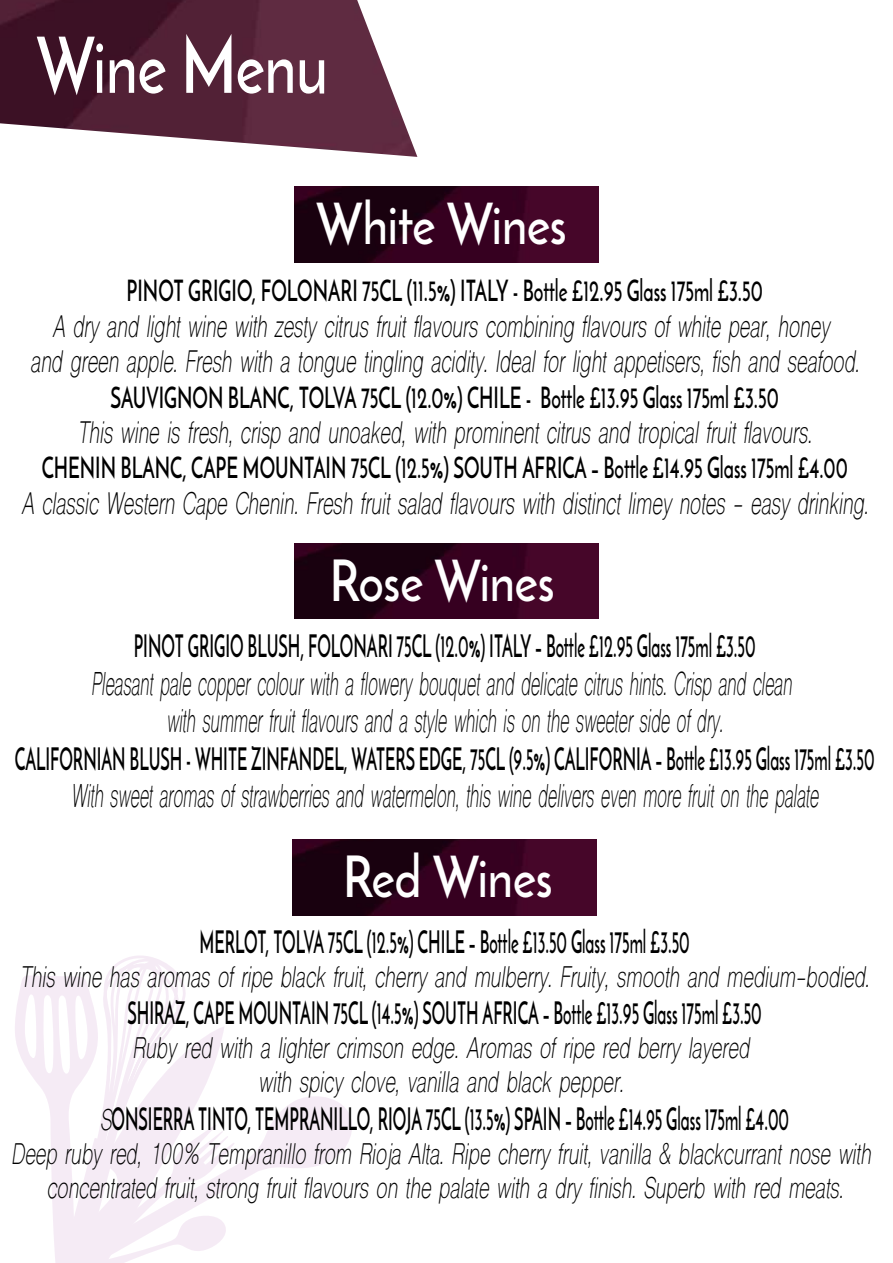
<style>
.page{position:relative;width:893px;height:1263px;background:#fff}
.page>*{position:absolute;margin:0;border:0;box-sizing:border-box;transform-origin:0 0}
.t1{font:77.85px "Reem Kufi";color:#fff;scale:.8 1}
.t2{font:57.3px "Reem Kufi";color:#fff;scale:.86 1}
.t3{font:31.2px "Reem Kufi";color:#000;scale:.53 1}
.t4{font:italic 31.2px/37.5px "Shree Dev 0714";color:#000;text-align:center;scale:.53 1}
.t5{font:italic 29.4px/35.4px "Shree Dev 0714";color:#000;text-align:center;scale:.64 1}
.t6{font:29.4px "Reem Kufi";color:#000;scale:.64 1}
.t7{font:italic 28.2px/33.9px "Shree Dev 0714";color:#000;text-align:center;scale:.67 1}
.s1{font-family:"Shree Dev 0714";font-style:italic;font-size:28.2px}
</style>
<div class="page">
<svg style="left:235px;top:1096px;width:117px;height:88px;fill:#f5ebf5"></svg>
<svg style="left:15px;top:956px;width:220px;height:307px"></svg>
<img style="left:0;top:0;width:417px;height:157px">
<img style="left:295px;top:187px;width:303px;height:76px">
<img style="left:295px;top:543px;width:303px;height:76px">
<img style="left:293px;top:840px;width:303px;height:75px">
<h1 class="t1" style="left:36px;top:14px;width:366px">Wine Menu</h1>
<h2 class="t2" style="left:316px;top:186px;width:293px">White Wines</h2>
<p class="t6" style="left:127px;top:271px;width:996px">PINOT GRIGIO, FOLONARI 75CL (11.5%) ITALY - Bottle £12.95 Glass 175ml £3.50</p>
<p class="t5" style="left:30px;top:309px;width:1297px">A dry and light wine with zesty citrus fruit flavours combining flavours of white pear, honey<br>and green apple. Fresh with a tongue tingling acidity. Ideal for light appetisers, fish and seafood.</p>
<p class="t6" style="left:111px;top:378px;width:1045px">SAUVIGNON BLANC, TOLVA 75CL (12.0%) CHILE - Bottle £13.95 Glass 175ml £3.50</p>
<p class="t5" style="left:78px;top:415px;width:1148px">This wine is fresh, crisp and unoaked, with prominent citrus and tropical fruit flavours.</p>
<p class="t6" style="left:42px;top:448px;width:1261px">CHENIN BLANC, CAPE MOUNTAIN 75CL (12.5%) SOUTH AFRICA – Bottle £14.95 Glass 175ml £4.00</p>
<p class="t5" style="left:21px;top:486px;width:1324px">A classic Western Cape Chenin. Fresh fruit salad flavours with distinct limey notes - easy drinking.</p>
<h2 class="t2" style="left:330px;top:542px;width:263px">Rose Wines</h2>
<p class="t3" style="left:134px;top:626px;width:1175px">PINOT GRIGIO BLUSH, FOLONARI 75CL (12.0%) ITALY – Bottle £12.95 Glass 175ml £3.50</p>
<p class="t4" style="left:91px;top:666px;width:1323px">Pleasant pale copper colour with a flowery bouquet and delicate citrus hints. Crisp and clean with summer fruit flavours and a style which is on the sweeter side of dry.</p>
<p class="t3" style="left:15px;top:738px;width:1624px">CALIFORNIAN BLUSH - WHITE ZINFANDEL, WATERS EDGE, 75CL (9.5%) CALIFORNIA – Bottle £13.95 Glass 175ml £3.50</p>
<p class="t4" style="left:71px;top:778px;width:1411px">With sweet aromas of strawberries and watermelon, this wine delivers even more fruit on the palate</p>
<h2 class="t2" style="left:343px;top:839px;width:245px">Red Wines</h2>
<p class="t3" style="left:200px;top:921px;width:926px">MERLOT, TOLVA 75CL (12.5%) CHILE – Bottle £13.50 Glass 175ml £3.50</p>
<p class="t7" style="left:20px;top:960px;width:1269px">This wine has aromas of ripe black fruit, cherry and mulberry. Fruity, smooth and medium-bodied.</p>
<p class="t3" style="left:128px;top:993px;width:1198px">SHIRAZ, CAPE MOUNTAIN 75CL (14.5%) SOUTH AFRICA – Bottle £13.95 Glass 175ml £3.50</p>
<p class="t7" style="left:133px;top:1032px;width:922px">Ruby red with a lighter crimson edge. Aromas of ripe red berry layered with spicy clove, vanilla and black pepper.</p>
<p class="t3" style="left:100px;top:1098px;width:1301px"><span class="s1">S</span>ONSIERRA TINTO, TEMPRANILLO, RIOJA 75CL (13.5%) SPAIN – Bottle £14.95 Glass 175ml £4.00</p>
<p class="t7" style="left:11px;top:1137px;width:1284px">Deep ruby red, 100% Tempranillo from Rioja Alta. Ripe cherry fruit, vanilla &amp; blackcurrant nose with concentrated fruit, strong fruit flavours on the palate with a dry finish. Superb with red meats.</p>
</div>
